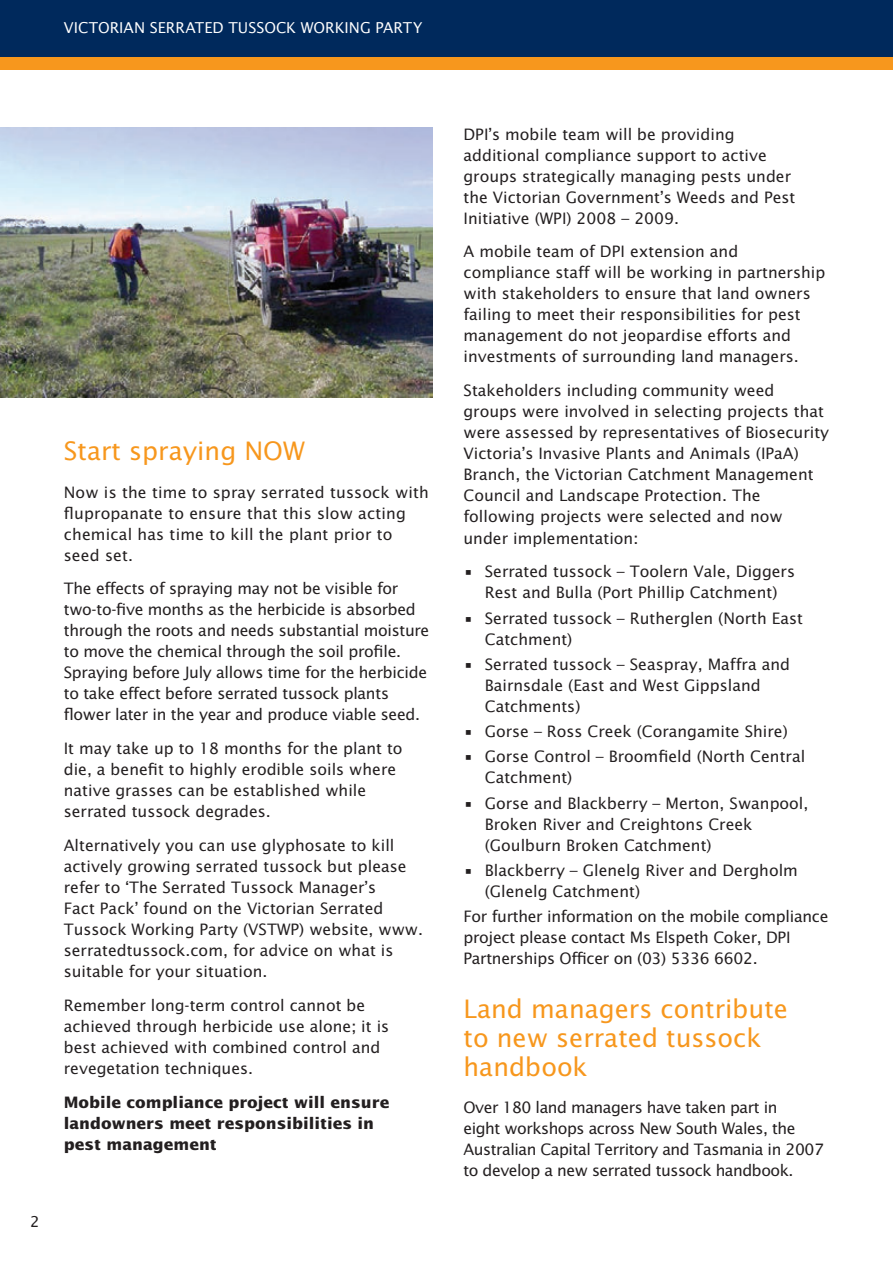
<style>
.page{position:relative;width:893px;height:1263px;background:#fff}
.page>*{position:absolute;margin:0;border:0;box-sizing:border-box;transform-origin:0 0}
.t1{font:25.5px/28.5px "Lucida Sans Std";color:#f7971d}
.t2{font:15.75px/21px "Lucida Sans Std";color:#231f20}
.t3{font:15.75px/21px "Lucida Sans Std";letter-spacing:-.02em;color:#231f20}
.t4{font:15.75px/21px "Lucida Sans Std";letter-spacing:-.03em;color:#231f20}
.t5{font:700 15.75px/21.3px "Lucida Sans Std";color:#231f20}
.t6{font:15px "Lucida Sans Std";letter-spacing:.005em;color:#fff}
.t7{font:15px "Lucida Sans Std";color:#231f20}
</style>
<div class="page">
<div style="left:0;top:0;width:893px;height:57px;background:#00295c"></div>
<div style="left:0;top:57px;width:893px;height:13px;background:#f7971d"></div>
<img style="left:0;top:128px;width:432px;height:270px">
<p class="t6" style="left:64px;top:21px;width:360px">VICTORIAN SERRATED TUSSOCK WORKING PARTY</p>
<p class="t7" style="left:30px;top:1215px;width:11px">2</p>
<h1 class="t1" style="left:64px;top:437px;width:243px">Start spraying NOW</h1>
<p class="t2" style="left:64px;top:482px;width:367px">Now is the time to spray serrated tussock with flupropanate to ensure that this slow acting chemical has time to kill the plant prior to seed set.</p>
<p class="t3" style="left:64px;top:579px;width:367px">The effects of spraying may not be visible for two-to-five months as the herbicide is absorbed through the roots and needs substantial moisture to move the chemical through the soil profile.<br>Spraying before July allows time for the herbicide to take effect before serrated tussock plants flower later in the year and produce viable seed.</p>
<p class="t2" style="left:64px;top:739px;width:340px">It may take up to 18 months for the plant to die, a benefit to highly erodible soils where native grasses can be established while serrated tussock degrades.</p>
<p class="t2" style="left:64px;top:835px;width:361px">Alternatively you can use glyphosate to kill actively growing serrated tussock but please refer to ‘The Serrated Tussock Manager’s<br>Fact Pack’ found on the Victorian Serrated Tussock Working Party (VSTWP) website, www. serratedtussock.com, for advice on what is suitable for your situation.</p>
<p class="t2" style="left:64px;top:995px;width:327px">Remember long-term control cannot be achieved through herbicide use alone; it is best achieved with combined control and revegetation techniques.</p>
<p class="t5" style="left:64px;top:1092px;width:327px">Mobile compliance project will ensure landowners meet responsibilities in pest management</p>
<p class="t2" style="left:463px;top:124px;width:333px">DPI’s mobile team will be providing additional compliance support to active groups strategically managing pests under the Victorian Government’s Weeds and Pest Initiative (WPI) 2008 – 2009.</p>
<p class="t2" style="left:463px;top:242px;width:363px">A mobile team of DPI extension and compliance staff will be working in partnership with stakeholders to ensure that land owners failing to meet their responsibilities for pest management do not jeopardise efforts and investments of surrounding land managers.</p>
<p class="t2" style="left:463px;top:381px;width:367px">Stakeholders including community weed groups were involved in selecting projects that were assessed by representatives of Biosecurity Victoria’s Invasive Plants and Animals (IPaA)<br>Branch, the Victorian Catchment Management Council and Landscape Protection. The following projects were selected and now under implementation:</p>
<p class="t2" style="left:463px;top:562px;width:333px;text-align:center">• Serrated tussock – Toolern Vale, Diggers<br>Rest and Bulla (Port Phillip Catchment)</p>
<p class="t2" style="left:485px;top:608px;width:320px;text-indent:-21px">• Serrated tussock – Rutherglen (North East<br>Catchment)</p>
<p class="t2" style="left:485px;top:655px;width:307px;text-indent:-21px">• Serrated tussock – Seaspray, Maffra and<br>Bairnsdale (East and West Gippsland<br>Catchments)</p>
<p class="t2" style="left:463px;top:722px;width:326px">• Gorse – Ross Creek (Corangamite Shire)</p>
<p class="t2" style="left:485px;top:747px;width:322px;text-indent:-21px">• Gorse Control – Broomfield (North Central<br>Catchment)</p>
<p class="t2" style="left:485px;top:793px;width:325px;text-indent:-21px">• Gorse and Blackberry – Merton, Swanpool,<br>Broken River and Creightons Creek (Goulburn Broken Catchment)</p>
<p class="t2" style="left:485px;top:861px;width:315px;text-indent:-21px">• Blackberry – Glenelg River and Dergholm (Glenelg Catchment)</p>
<p class="t3" style="left:463px;top:907px;width:366px">For further information on the mobile compliance project please contact Ms Elspeth Coker, DPI<br>Partnerships Officer on (03) 5336 6602.</p>
<h1 class="t1" style="left:463px;top:996px;width:326px">Land managers contribute to new serrated tussock handbook</h1>
<p class="t4" style="left:463px;top:1098px;width:362px">Over 180 land managers have taken part in<br>eight workshops across New South Wales, the Australian Capital Territory and Tasmania in 2007 to develop a new serrated tussock handbook.</p>
</div>
